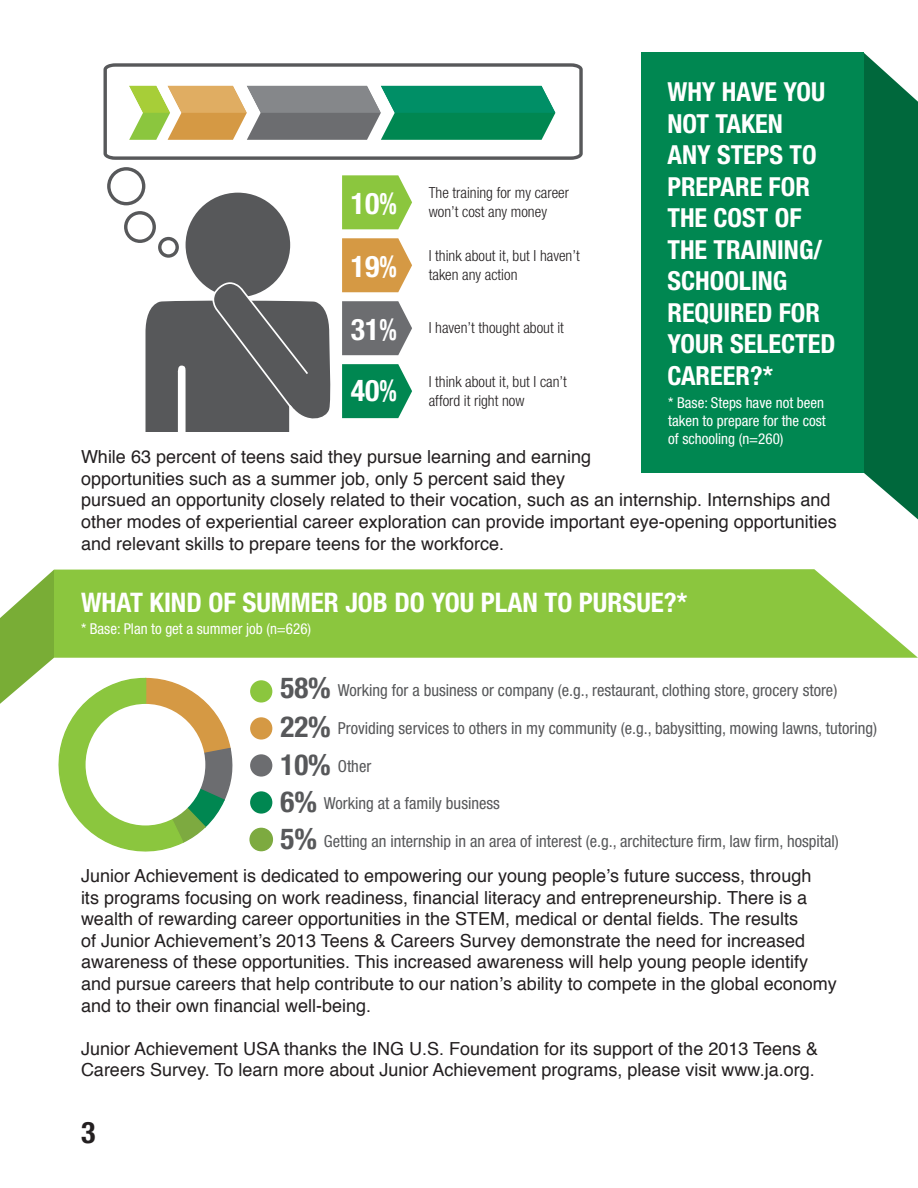
<style>
.page{position:relative;width:918px;height:1188px;background:#fff}
.page>*{position:absolute;margin:0;border:0;box-sizing:border-box;transform-origin:0 0}
.t1{font:700 condensed 30px "Helvetica Neue";color:#231f20}
.t2{font:700 condensed 29.7px/62.4px "Helvetica Neue";color:#fff;text-align:justify}
.t3{font:700 condensed 27px "Helvetica Neue";color:#fff}
.t4{font:700 condensed 26.25px/31.5px "Helvetica Neue";color:#fff}
.t5{font:18px/21.6px "Helvetica";color:#231f20}
.t6{font:condensed 16.65px "Helvetica Neue";color:#57585a}
.t7{font:300 condensed 15.3px/18.3px "Helvetica Neue";color:#231f20}
.t8{font:condensed 15px/18px "Helvetica Neue";color:#fff;text-align:justify}
.s1{font-weight:700;font-size:28.95px}
</style>
<div class="page">
<svg style="left:54px;top:569px;width:864px;height:89px;fill:#8bc63e"></svg>
<div style="left:186px;top:193px;width:104px;height:104px;background:#57585a;border-radius:50%"></div>
<svg style="left:146px;top:277px;width:185px;height:155px"></svg>
<svg style="left:107px;top:167px;width:38px;height:38px"></svg>
<svg style="left:104px;top:63px;width:479px;height:97px"></svg>
<svg style="left:124px;top:211px;width:55px;height:47px"></svg>
<svg style="left:126px;top:68px;width:432px;height:72px"></svg>
<svg style="left:342px;top:175px;width:70px;height:54px"></svg>
<svg style="left:342px;top:238px;width:70px;height:54px"></svg>
<svg style="left:342px;top:301px;width:70px;height:54px"></svg>
<svg style="left:342px;top:364px;width:70px;height:54px"></svg>
<div style="left:642px;top:53px;width:222px;height:420px;background:#008751"></div>
<svg style="left:864px;top:53px;width:54px;height:466px"></svg>
<svg style="left:0;top:570px;width:234px;height:282px"></svg>
<div style="left:250px;top:791px;width:22px;height:23px;background:#008751;border-radius:50%"></div>
<div style="left:250px;top:680px;width:22px;height:23px;background:#8bc63e;border-radius:50%"></div>
<div style="left:250px;top:717px;width:22px;height:23px;background:#d59944;border-radius:50%"></div>
<div style="left:250px;top:754px;width:22px;height:23px;background:#6c6d70;border-radius:50%"></div>
<div style="left:250px;top:828px;width:22px;height:23px;background:#7daa40;border-radius:50%"></div>
<div style="left:249px;top:828px;width:24px;height:23px;border:1px solid #7daa40;border-radius:50%"></div>
<div style="left:86px;top:704px;width:119px;height:121px;background:#fff;border-radius:50%"></div>
<h2 class="t2" style="left:351px;top:172px;width:47px">10% 19% 31% 40%</h2>
<p class="t7" style="left:429px;top:184px;width:142px">The training for my career won’t cost any money</p>
<p class="t7" style="left:429px;top:247px;width:152px">I think about it, but I haven’t taken any action</p>
<p class="t7" style="left:429px;top:318px;width:137px">I haven’t thought about it</p>
<p class="t7" style="left:429px;top:373px;width:140px">I think about it, but I can’t afford it right now</p>
<h3 class="t4" style="left:667px;top:76px;width:170px">WHY HAVE YOU<br>NOT TAKEN<br>ANY STEPS TO<br>PREPARE FOR<br>THE COST OF<br>THE TRAINING/<br>SCHOOLING<br>REQUIRED FOR<br>YOUR SELECTED<br>CAREER?*</h3>
<p class="t8" style="left:668px;top:394px;width:159px">* Base: Steps have not been taken to prepare for the cost of schooling (n=260)</p>
<p class="t5" style="left:81px;top:447px;width:757px">While 63 percent of teens said they pursue learning and earning<br>opportunities such as a summer job, only 5 percent said they<br>pursued an opportunity closely related to their vocation, such as an internship. Internships and other modes of experiential career exploration can provide important eye-opening opportunities and relevant skills to prepare teens for the workforce.</p>
<h3 class="t3" style="left:81px;top:586px;width:608px">WHAT KIND OF SUMMER JOB DO YOU PLAN TO PURSUE?*</h3>
<p class="t8" style="left:81px;top:619px;width:232px">* Base: Plan to get a summer job (n=626)</p>
<p class="t6" style="left:280px;top:680px;width:558px"><span class="s1">58%</span> Working for a business or company (e.g., restaurant, clothing store, grocery store)</p>
<p class="t6" style="left:280px;top:719px;width:598px"><span class="s1">22%</span> Providing services to others in my community (e.g., babysitting, mowing lawns, tutoring)</p>
<p class="t6" style="left:280px;top:757px;width:92px"><span class="s1">10%</span> Other</p>
<p class="t6" style="left:280px;top:794px;width:221px"><span class="s1">6%</span> Working at a family business</p>
<p class="t6" style="left:280px;top:831px;width:560px"><span class="s1">5%</span> Getting an internship in an area of interest (e.g., architecture firm, law firm, hospital)</p>
<p class="t5" style="left:81px;top:865px;width:757px">Junior Achievement is dedicated to empowering our young people’s future success, through<br>its programs focusing on work readiness, financial literacy and entrepreneurship. There is a wealth of rewarding career opportunities in the STEM, medical or dental fields. The results<br>of Junior Achievement’s 2013 Teens &amp; Careers Survey demonstrate the need for increased awareness of these opportunities. This increased awareness will help young people identify and pursue careers that help contribute to our nation’s ability to compete in the global economy and to their own financial well-being.</p>
<p class="t5" style="left:81px;top:1038px;width:739px">Junior Achievement USA thanks the ING U.S. Foundation for its support of the 2013 Teens &amp;<br>Careers Survey. To learn more about Junior Achievement programs, please visit www.ja.org.</p>
<h1 class="t1" style="left:81px;top:1115px;width:16px">3</h1>
</div>
